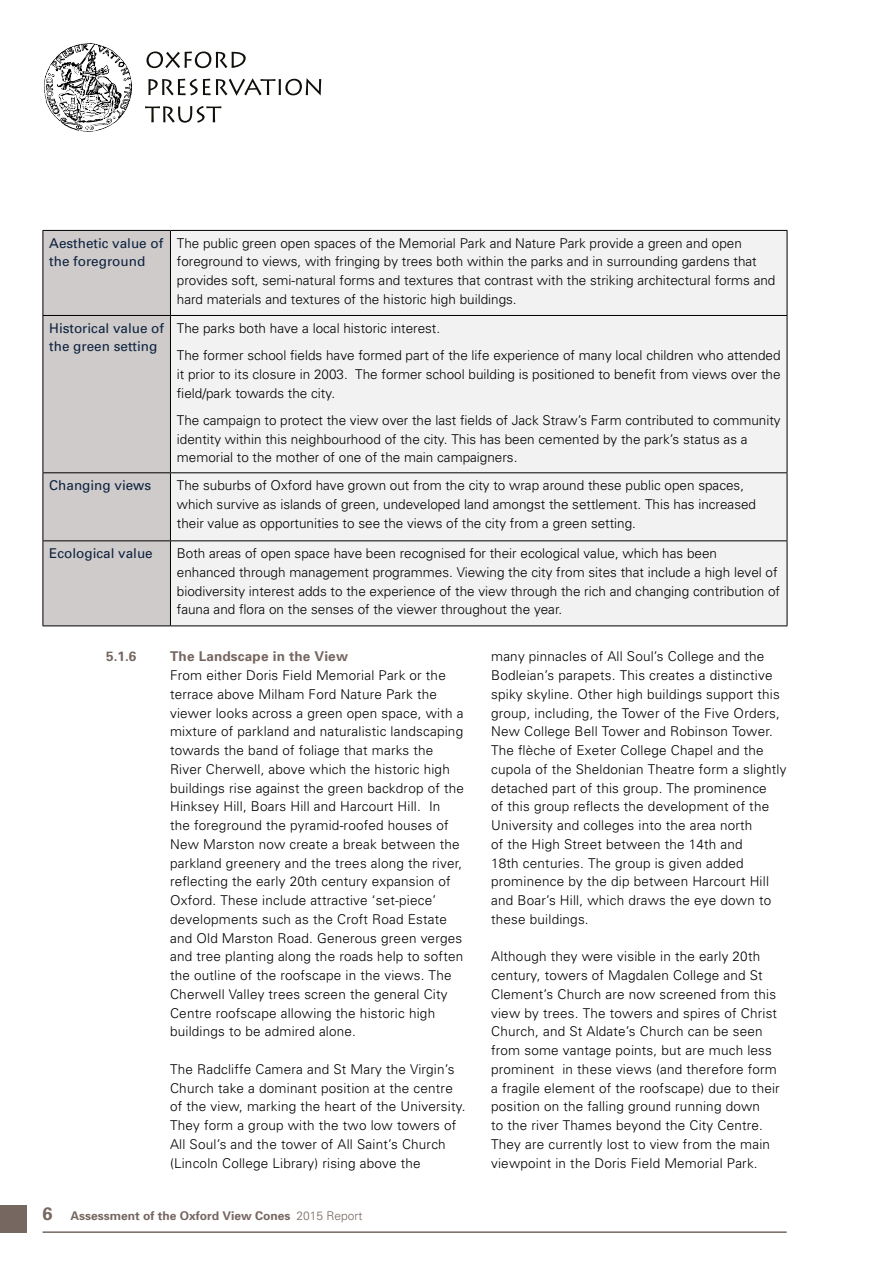
<style>
.page{position:relative;width:893px;height:1263px;background:#fff}
.page>*{position:absolute;margin:0;border:0;box-sizing:border-box;transform-origin:0 0}
.t1{font:300 13.5px/18.8px "Univers";letter-spacing:.015em;color:#000}
.t2{font:13.5px/18.8px "Univers";color:#0d223f}
.t3{font:700 13.5px "Univers";letter-spacing:.015em;color:#766761}
.t4{font:700 12px "Univers";color:#766761}
.s1{font-size:18px}
.s2{font-weight:300}
</style>
<div class="page">
<svg style="left:44px;top:43px;width:88px;height:89px"></svg>
<svg style="left:146px;top:51px;width:100px;height:17px"></svg>
<svg style="left:148px;top:78px;width:173px;height:18px"></svg>
<svg style="left:145px;top:106px;width:76px;height:17px"></svg>
<div style="left:44px;top:231px;width:126px;height:394px;background:#cfcbca"></div>
<div style="left:171px;top:231px;width:616px;height:394px;background:#f3f2f2"></div>
<hr style="left:43px;top:230px;width:127px;height:1px;background:#000">
<hr style="left:43px;top:231px;width:1px;height:84px;background:#000">
<hr style="left:170px;top:230px;width:617px;height:1px;background:#000">
<hr style="left:170px;top:231px;width:1px;height:84px;background:#000">
<hr style="left:787px;top:231px;width:1px;height:84px;background:#000">
<hr style="left:43px;top:315px;width:127px;height:1px;background:#000">
<hr style="left:43px;top:316px;width:1px;height:156px;background:#000">
<hr style="left:170px;top:315px;width:617px;height:1px;background:#000">
<hr style="left:170px;top:316px;width:1px;height:156px;background:#000">
<hr style="left:787px;top:316px;width:1px;height:156px;background:#000">
<hr style="left:43px;top:472px;width:127px;height:1px;background:#000">
<hr style="left:43px;top:473px;width:1px;height:67px;background:#000">
<hr style="left:170px;top:472px;width:617px;height:1px;background:#000">
<hr style="left:170px;top:473px;width:1px;height:67px;background:#000">
<hr style="left:787px;top:473px;width:1px;height:67px;background:#000">
<hr style="left:43px;top:540px;width:127px;height:1px;background:#000">
<hr style="left:43px;top:541px;width:1px;height:84px;background:#000">
<hr style="left:170px;top:540px;width:617px;height:1px;background:#000">
<hr style="left:170px;top:541px;width:1px;height:84px;background:#000">
<hr style="left:787px;top:541px;width:1px;height:84px;background:#000">
<hr style="left:43px;top:625px;width:127px;height:1px;background:#000">
<hr style="left:170px;top:625px;width:617px;height:1px;background:#000">
<hr style="left:43px;top:1231px;width:744px;height:2px;background:#766761">
<div style="left:0;top:1205px;width:27px;height:28px;background:#766761"></div>
<p class="t2" style="left:49px;top:233px;width:116px">Aesthetic value of the foreground</p>
<p class="t1" style="left:177px;top:233px;width:600px">The public green open spaces of the Memorial Park and Nature Park provide a green and open foreground to views, with fringing by trees both within the parks and in surrounding gardens that provides soft, semi-natural forms and textures that contrast with the striking architectural forms and hard materials and textures of the historic high buildings.</p>
<p class="t2" style="left:49px;top:318px;width:116px">Historical value of the green setting</p>
<p class="t1" style="left:177px;top:314px;width:605px;line-height:27.3px">The parks both have a local historic interest.<br>The former school fields have formed part of the life experience of many local children who attended</p>
<p class="t1" style="left:177px;top:364px;width:605px">it prior to its closure in 2003. The former school building is positioned to benefit from views over the field/park towards the city.</p>
<p class="t1" style="left:177px;top:410px;width:605px">The campaign to protect the view over the last fields of Jack Straw’s Farm contributed to community identity within this neighbourhood of the city. This has been cemented by the park’s status as a memorial to the mother of one of the main campaigners.</p>
<p class="t2" style="left:49px;top:476px;width:104px">Changing views</p>
<p class="t1" style="left:177px;top:476px;width:581px">The suburbs of Oxford have grown out from the city to wrap around these public open spaces, which survive as islands of green, undeveloped land amongst the settlement. This has increased their value as opportunities to see the views of the city from a green setting.</p>
<p class="t2" style="left:49px;top:544px;width:105px">Ecological value</p>
<p class="t1" style="left:177px;top:544px;width:605px">Both areas of open space have been recognised for their ecological value, which has been<br>enhanced through management programmes. Viewing the city from sites that include a high level of biodiversity interest adds to the experience of the view through the rich and changing contribution of fauna and flora on the senses of the viewer throughout the year.</p>
<p class="t3" style="left:170px;top:648px;width:179px">The Landscape in the View</p>
<p class="t1" style="left:170px;top:665px;width:295px">From either Doris Field Memorial Park or the terrace above Milham Ford Nature Park the viewer looks across a green open space, with a mixture of parkland and naturalistic landscaping towards the band of foliage that marks the River Cherwell, above which the historic high buildings rise against the green backdrop of the Hinksey Hill, Boars Hill and Harcourt Hill. In<br>the foreground the pyramid-roofed houses of New Marston now create a break between the parkland greenery and the trees along the river, reflecting the early 20th century expansion of Oxford. These include attractive ‘set-piece’ developments such as the Croft Road Estate and Old Marston Road. Generous green verges and tree planting along the roads help to soften the outline of the roofscape in the views. The Cherwell Valley trees screen the general City Centre roofscape allowing the historic high buildings to be admired alone.</p>
<p class="t1" style="left:170px;top:1059px;width:297px">The Radcliffe Camera and St Mary the Virgin’s Church take a dominant position at the centre of the view, marking the heart of the University.<br>They form a group with the two low towers of All Soul’s and the tower of All Saint’s Church (Lincoln College Library) rising above the</p>
<p class="t1" style="left:491px;top:647px;width:297px">many pinnacles of All Soul’s College and the Bodleian’s parapets. This creates a distinctive spiky skyline. Other high buildings support this group, including, the Tower of the Five Orders, New College Bell Tower and Robinson Tower.<br>The flèche of Exeter College Chapel and the cupola of the Sheldonian Theatre form a slightly detached part of this group. The prominence<br>of this group reflects the development of the University and colleges into the area north<br>of the High Street between the 14th and<br>18th centuries. The group is given added prominence by the dip between Harcourt Hill and Boar’s Hill, which draws the eye down to these buildings.</p>
<p class="t1" style="left:491px;top:947px;width:290px">Although they were visible in the early 20th century, towers of Magdalen College and St Clement’s Church are now screened from this view by trees. The towers and spires of Christ Church, and St Aldate’s Church can be seen from some vantage points, but are much less prominent in these views (and therefore form a fragile element of the roofscape) due to their position on the falling ground running down<br>to the river Thames beyond the City Centre.<br>They are currently lost to view from the main viewpoint in the Doris Field Memorial Park.</p>
<p class="t3" style="left:106px;top:648px;width:32px">5.1.6</p>
<p class="t4" style="left:43px;top:1208px;width:321px"><span class="s1">6</span> Assessment of the Oxford View Cones <span class="s2">2015 Report</span></p>
</div>
